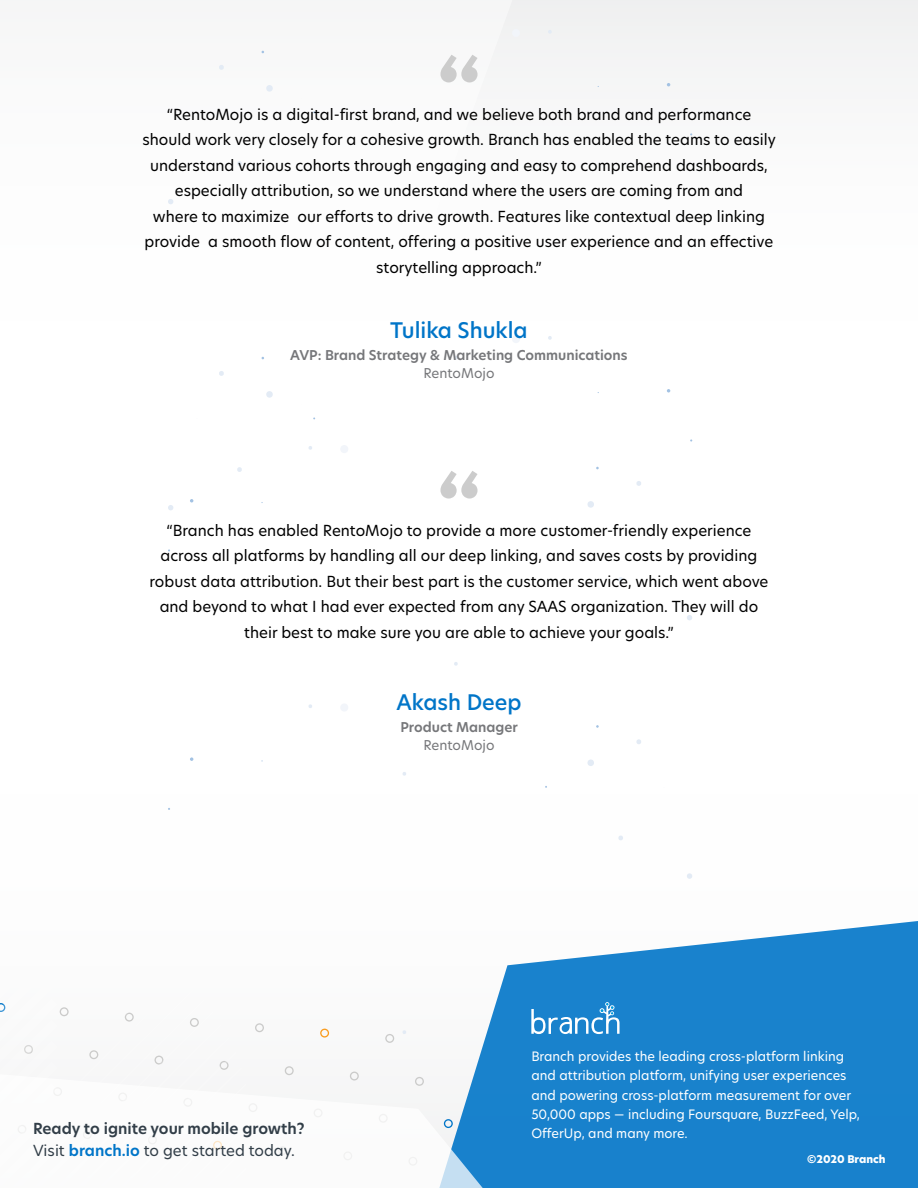
<style>
.page{position:relative;width:918px;height:1188px;background:#fff}
.page>*{position:absolute;margin:0;border:0;box-sizing:border-box;transform-origin:0 0}
.t1{font:500 21.15px "Hero New";color:#0075c8}
.t2{font:15px/25.5px "Hero New";color:#000;text-align:center}
.t3{font:600 15px/22.5px "Hero New";color:#323e48}
.t4{font:600 13.35px "Hero New";color:#76777a}
.t5{font:13.35px "Hero New";color:#76777a}
.t6{font:12.75px/19.4px "Hero New";color:#fff}
.t7{font:800 10.5px "Hero New";color:#fff}
.s1{font-weight:400}
.s2{color:#0075c8}
</style>
<div class="page">
<svg style="left:261px;top:0;width:657px;height:420px"></svg>
<svg style="left:320px;top:1029px;width:9px;height:9px"></svg>
<svg style="left:385px;top:1034px;width:9px;height:9px"></svg>
<svg style="left:285px;top:1066px;width:9px;height:4px"></svg>
<svg style="left:0;top:1003px;width:264px;height:67px"></svg>
<svg style="left:475px;top:921px;width:443px;height:267px;background:#318fd1"></svg>
<svg style="left:261px;top:0;width:266px;height:289px"></svg>
<svg style="left:18px;top:1070px;width:498px;height:118px"></svg>
<svg style="left:531px;top:1002px;width:89px;height:32px;background:#4b9dd7"></svg>
<svg style="left:440px;top:55px;width:38px;height:27px"></svg>
<svg style="left:512px;top:29px;width:8px;height:8px"></svg>
<svg style="left:454px;top:356px;width:4px;height:4px"></svg>
<svg style="left:219px;top:65px;width:5px;height:5px"></svg>
<svg style="left:266px;top:85px;width:7px;height:7px"></svg>
<svg style="left:168px;top:199px;width:6px;height:5px"></svg>
<svg style="left:237px;top:161px;width:5px;height:5px"></svg>
<svg style="left:548px;top:30px;width:4px;height:4px"></svg>
<svg style="left:440px;top:471px;width:38px;height:28px"></svg>
<svg style="left:341px;top:445px;width:7px;height:8px"></svg>
<svg style="left:402px;top:772px;width:4px;height:4px"></svg>
<svg style="left:636px;top:481px;width:5px;height:5px"></svg>
<svg style="left:587px;top:501px;width:7px;height:7px"></svg>
<svg style="left:687px;top:615px;width:5px;height:5px"></svg>
<svg style="left:618px;top:577px;width:5px;height:5px"></svg>
<svg style="left:308px;top:446px;width:4px;height:4px"></svg>
<svg style="left:512px;top:335px;width:8px;height:8px"></svg>
<svg style="left:454px;top:662px;width:4px;height:4px"></svg>
<svg style="left:219px;top:371px;width:5px;height:5px"></svg>
<svg style="left:266px;top:391px;width:7px;height:7px"></svg>
<svg style="left:168px;top:505px;width:6px;height:5px"></svg>
<svg style="left:237px;top:467px;width:5px;height:5px"></svg>
<svg style="left:667px;top:389px;width:3px;height:4px"></svg>
<svg style="left:548px;top:336px;width:4px;height:4px"></svg>
<svg style="left:341px;top:704px;width:7px;height:7px"></svg>
<svg style="left:402px;top:1030px;width:4px;height:4px"></svg>
<svg style="left:636px;top:739px;width:5px;height:5px"></svg>
<svg style="left:587px;top:760px;width:7px;height:6px"></svg>
<svg style="left:687px;top:873px;width:5px;height:6px"></svg>
<svg style="left:618px;top:836px;width:5px;height:4px"></svg>
<svg style="left:190px;top:757px;width:3px;height:4px"></svg>
<svg style="left:308px;top:704px;width:4px;height:4px"></svg>
<p class="t2" style="left:142px;top:101px;width:635px">“RentoMojo is a digital-first brand, and we believe both brand and performance should work very closely for a cohesive growth. Branch has enabled the teams to easily understand various cohorts through engaging and easy to comprehend dashboards, especially attribution, so we understand where the users are coming from and<br>where to maximize our efforts to drive growth. Features like contextual deep linking provide a smooth flow of content, offering a positive user experience and an effective storytelling approach.”</p>
<h1 class="t1" style="left:390px;top:316px;width:139px">Tulika Shukla</h1>
<p class="t4" style="left:290px;top:346px;width:339px">AVP: Brand Strategy &amp; Marketing Communications</p>
<p class="t5" style="left:424px;top:364px;width:72px">RentoMojo</p>
<p class="t2" style="left:150px;top:517px;width:620px">“Branch has enabled RentoMojo to provide a more customer-friendly experience across all platforms by handling all our deep linking, and saves costs by providing robust data attribution. But their best part is the customer service, which went above and beyond to what I had ever expected from any SAAS organization. They will do their best to make sure you are able to achieve your goals.”</p>
<h1 class="t1" style="left:396px;top:687px;width:127px">Akash Deep</h1>
<p class="t4" style="left:400px;top:718px;width:119px">Product Manager</p>
<p class="t5" style="left:424px;top:736px;width:72px">RentoMojo</p>
<p class="t3" style="left:33px;top:1117px;width:273px">Ready to ignite your mobile growth?<br><span class="s1">Visit</span> <span class="s2">branch.io</span> <span class="s1">to get started today.</span></p>
<p class="t6" style="left:531px;top:1046px;width:330px">Branch provides the leading cross-platform linking and attribution platform, unifying user experiences and powering cross-platform measurement for over 50,000 apps — including Foursquare, BuzzFeed, Yelp, OfferUp, and many more.</p>
<p class="t7" style="left:807px;top:1152px;width:80px">©2020 Branch</p>
</div>
